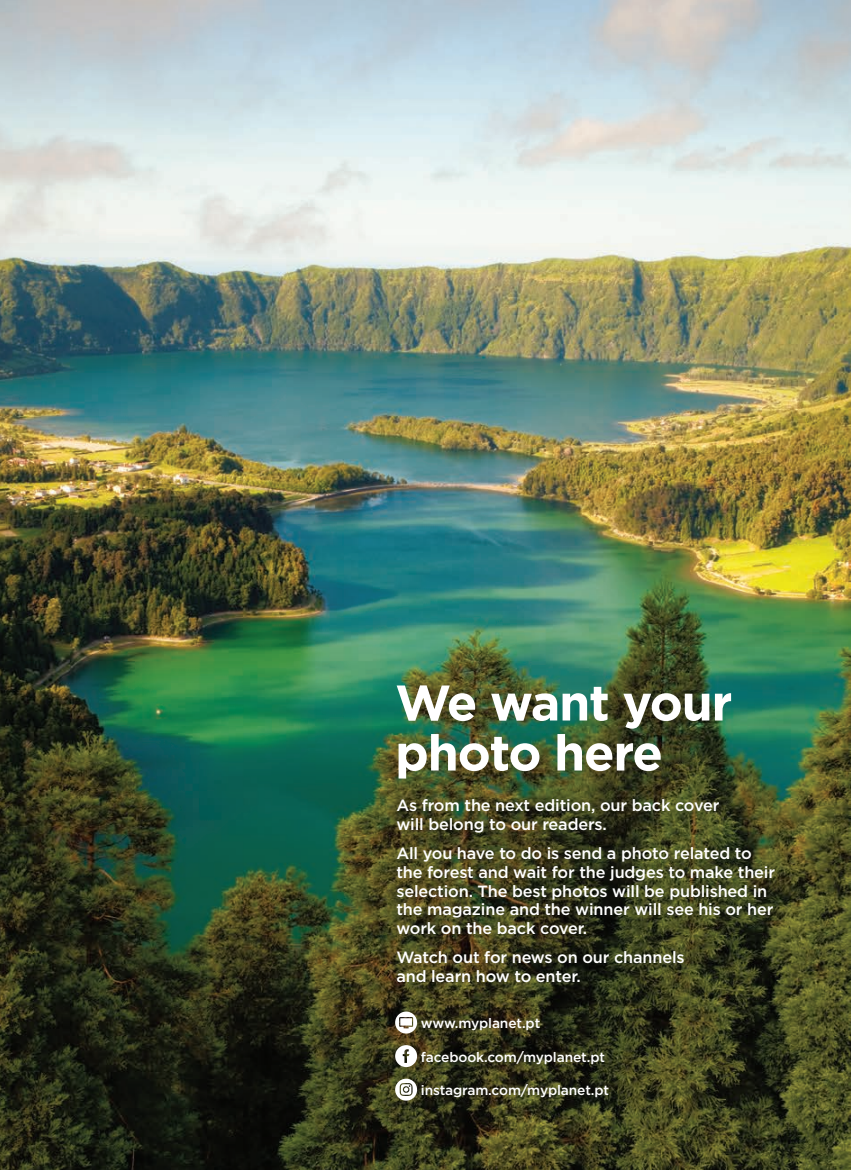
<style>
.page{position:relative;width:851px;height:1170px;background:#fff}
.page>*{position:absolute;margin:0;border:0;box-sizing:border-box;transform-origin:0 0}
.t1{font:700 50px/50px "Gotham";letter-spacing:-.025em;color:#fff}
.t2{font:500 16.25px/18.8px "Gotham";letter-spacing:-.01em;color:#fff}
.t3{font:500 13.75px "Gotham";letter-spacing:-.01em;color:#fff}
</style>
<div class="page">
<img style="left:0;top:0;width:850px;height:1169px">
<svg style="left:395px;top:1078px;width:22px;height:22px"></svg>
<svg style="left:395px;top:1044px;width:22px;height:22px"></svg>
<svg style="left:395px;top:1011px;width:22px;height:22px"></svg>
<h1 class="t1" style="left:395px;top:677px;width:339px">We want your photo here</h1>
<p class="t2" style="left:396px;top:795px;width:324px">As from the next edition, our back cover will belong to our readers.</p>
<p class="t2" style="left:396px;top:843px;width:380px">All you have to do is send a photo related to the forest and wait for the judges to make their selection. The best photos will be published in the magazine and the winner will see his or her work on the back cover.</p>
<p class="t2" style="left:396px;top:948px;width:290px">Watch out for news on our channels and learn how to enter.</p>
<p class="t3" style="left:421px;top:1014px;width:121px">www.myplanet.pt</p>
<p class="t3" style="left:421px;top:1047px;width:186px">facebook.com/myplanet.pt</p>
<p class="t3" style="left:421px;top:1081px;width:190px">instagram.com/myplanet.pt</p>
</div>
